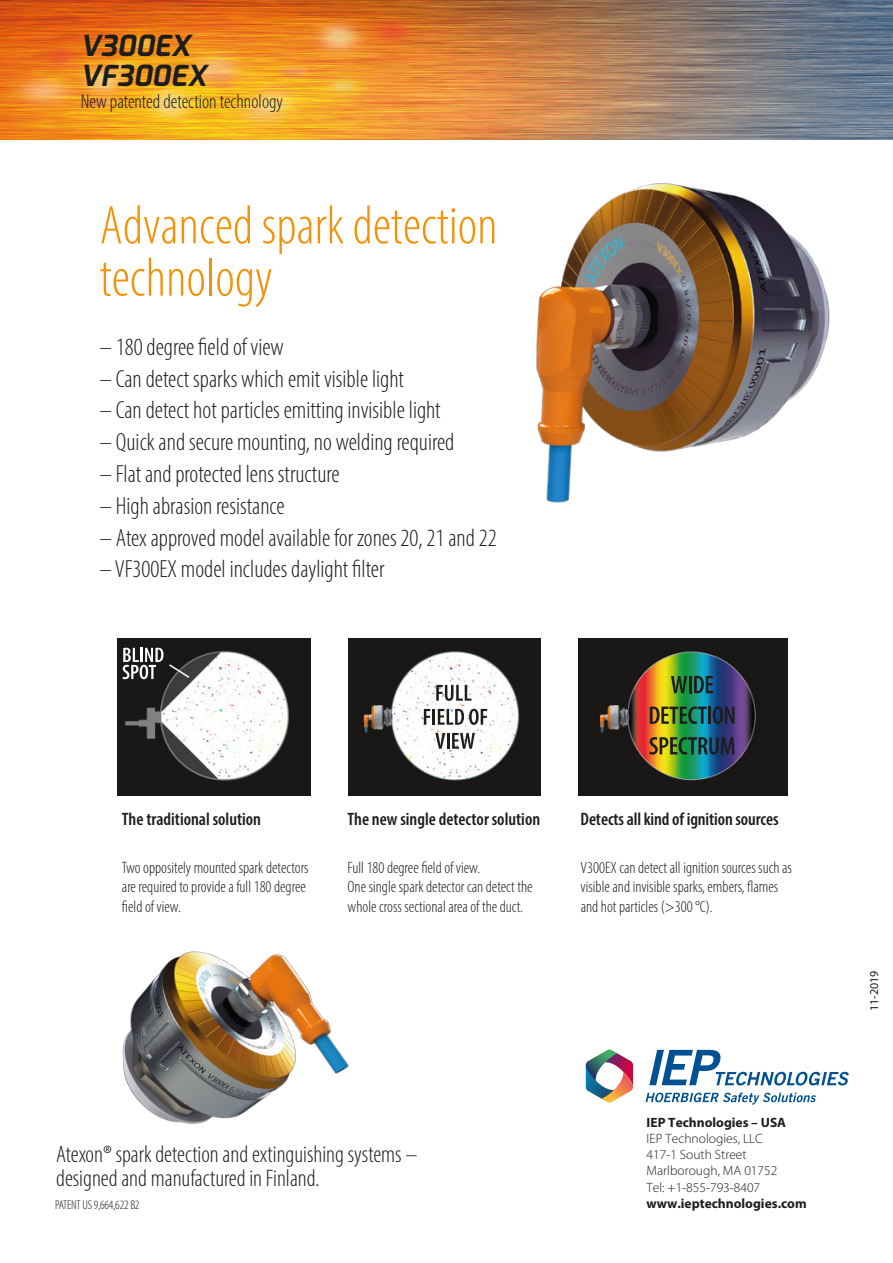
<style>
.page{position:relative;width:893px;height:1263px;background:#fff}
.page>*{position:absolute;margin:0;border:0;box-sizing:border-box;transform-origin:0 0}
.t1{font:300 condensed 54.9px/52.2px "Myriad Pro";color:#f39208}
.t2{font:italic 700 28.65px "Exo";color:#1d1d1b}
.t3{font:300 condensed 24.9px/31.8px "Myriad Pro";color:#1d1d1b}
.t4{font:300 condensed 24px/24px "Myriad Pro";color:#1d1d1b}
.t5{font:300 condensed 20.1px "Myriad Pro";color:#1d1d1b}
.t6{font:600 condensed 18px "Myriad Pro";color:#1d1d1b}
.t7{font:300 condensed 16.5px/19.5px "Myriad Pro";color:#1d1d1b}
.t8{font:300 13.5px/16.2px "Myriad Pro";color:#1d1d1b}
.t9{font:700 13.5px "Myriad Pro";color:#1d1d1b}
.t10{font:300 condensed 12.75px "Myriad Pro";letter-spacing:-.015em;color:#1d1d1b}
.t11{font:12px "Myriad Pro";color:#1d1d1b}
</style>
<div class="page">
<img style="left:0;top:0;width:893px;height:139px">
<img style="left:536px;top:183px;width:294px;height:320px">
<img style="left:122px;top:951px;width:227px;height:173px">
<img style="left:348px;top:639px;width:193px;height:156px">
<img style="left:579px;top:639px;width:209px;height:156px">
<img style="left:117px;top:639px;width:193px;height:156px">
<svg style="left:123px;top:648px;width:68px;height:31px"></svg>
<svg style="left:671px;top:676px;width:42px;height:17px"></svg>
<svg style="left:650px;top:706px;width:57px;height:18px"></svg>
<hr style="left:708px;top:707px;width:3px;height:17px;background:#1d1d1b">
<svg style="left:713px;top:706px;width:21px;height:18px"></svg>
<svg style="left:649px;top:737px;width:85px;height:18px;background:#3f5b3d"></svg>
<svg style="left:436px;top:685px;width:35px;height:16px"></svg>
<svg style="left:424px;top:709px;width:6px;height:16px"></svg>
<hr style="left:432px;top:709px;width:3px;height:16px;background:#1d1d1b">
<svg style="left:438px;top:709px;width:49px;height:16px"></svg>
<svg style="left:435px;top:733px;width:40px;height:16px"></svg>
<svg style="left:649px;top:1050px;width:200px;height:35px"></svg>
<svg style="left:646px;top:1092px;width:170px;height:12px"></svg>
<svg style="left:586px;top:1049px;width:47px;height:54px"></svg>
<p class="t2" style="left:81px;top:24px;width:111px">V300EX</p>
<p class="t2" style="left:81px;top:54px;width:127px">VF300EX</p>
<p class="t5" style="left:81px;top:90px;width:204px">New patented detection technology</p>
<h1 class="t1" style="left:100px;top:199px;width:399px">Advanced spark detection technology</h1>
<p class="t3" style="left:100px;top:330px;width:186px">– 180 degree field of view</p>
<p class="t3" style="left:100px;top:362px;width:306px">– Can detect sparks which emit visible light</p>
<p class="t3" style="left:100px;top:394px;width:343px">– Can detect hot particles emitting invisible light</p>
<p class="t3" style="left:100px;top:426px;width:356px">– Quick and secure mounting, no welding required</p>
<p class="t3" style="left:100px;top:458px;width:241px">– Flat and protected lens structure</p>
<p class="t3" style="left:100px;top:489px;width:187px">– High abrasion resistance</p>
<p class="t3" style="left:100px;top:521px;width:399px">– Atex approved model available for zones 20, 21 and 22 –VF300EX model includes daylight filter</p>
<p class="t6" style="left:122px;top:808px;width:141px">The traditional solution</p>
<p class="t6" style="left:348px;top:808px;width:194px">The new single detector solution</p>
<p class="t6" style="left:581px;top:808px;width:199px">Detectsall kind of ignition sources</p>
<p class="t7" style="left:122px;top:857px;width:188px">Two oppositely mounted spark detectors are required to provide a full 180 degree field of view.</p>
<p class="t7" style="left:348px;top:857px;width:187px">Full 180 degree field of view.<br>One single spark detector can detect the whole cross sectional area of the duct.</p>
<p class="t7" style="left:581px;top:857px;width:213px">V300EX can detect all ignition sources such as visible and invisible sparks, embers, flames and hot particles (&gt;300 °C).</p>
<p class="t4" style="left:56px;top:1142px;width:363px">Atexon® spark detection and extinguishing systems – designed and manufactured in Finland.</p>
<p class="t10" style="left:55px;top:1197px;width:86px">PATENT US9,664,622 B2</p>
<p class="t9" style="left:647px;top:1113px;width:141px">IEP Technologies – USA</p>
<p class="t8" style="left:647px;top:1130px;width:132px">IEP Technologies, LLC<br>417-1 South Street<br>Marlborough, MA 01752<br>Tel: +1-855-793-8407</p>
<p class="t9" style="left:647px;top:1194px;width:162px">www.ieptechnologies.com</p>
<p class="t11" style="left:867px;top:1011px;width:42px;rotate:-90deg">11-2019</p>
</div>
